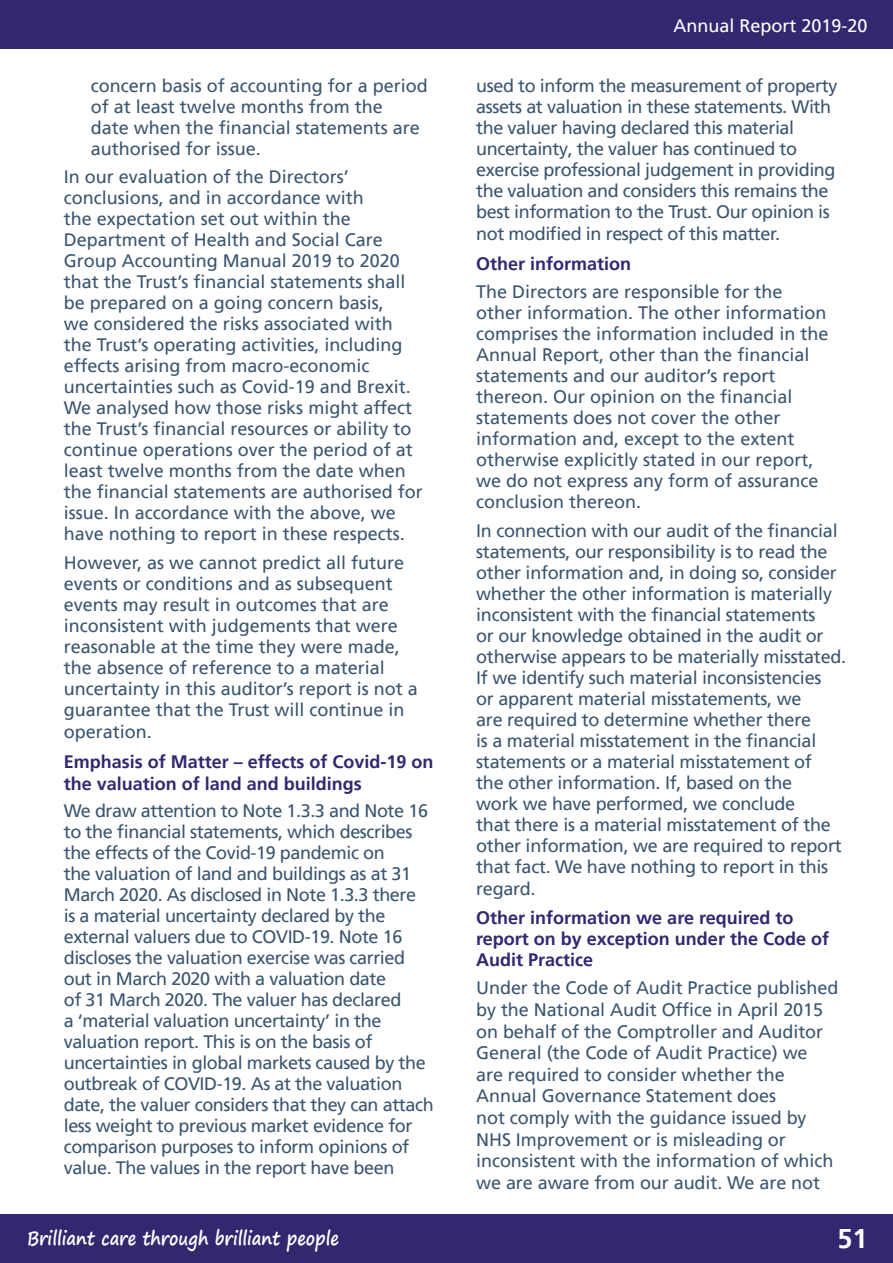
<style>
.page{position:relative;width:893px;height:1263px;background:#fff}
.page>*{position:absolute;margin:0;border:0;box-sizing:border-box;transform-origin:0 0}
.t1{font:700 27px "Frutiger LT Pro";color:#fff}
.t2{font:700 18.9px "Segoe Print";color:#fff;scale:.87 1}
.t3{font:18px/21px "Frutiger LT Pro";letter-spacing:-.005em;color:#3a556f}
.t4{font:18px/21px "Frutiger LT Pro";letter-spacing:-.025em;color:#3a556f}
.t5{font:700 18px/21px "Frutiger LT Pro";color:#32286f}
.t6{font:18px "Frutiger LT Pro";color:#fff}
</style>
<div class="page">
<div style="left:0;top:0;width:893px;height:49px;background:#32286f"></div>
<div style="left:0;top:1214px;width:893px;height:49px;background:#32286f"></div>
<p class="t3" style="left:91px;top:75px;width:339px">concern basis of accounting for a period of at least twelve months from the<br>date when the financial statements are authorised for issue.</p>
<p class="t3" style="left:64px;top:166px;width:361px">In our evaluation of the Directors’ conclusions, and in accordance with<br>the expectation set out within the Department of Health and Social Care Group Accounting Manual 2019 to 2020 that the Trust’s financial statements shall be prepared on a going concern basis,<br>we considered the risks associated with the Trust’s operating activities, including effects arising from macro-economic uncertainties such as Covid-19 and Brexit.<br>We analysed how those risks might affect the Trust’s financial resources or ability to continue operations over the period of at least twelve months from the date when the financial statements are authorised for issue. In accordance with the above, we have nothing to report in these respects.</p>
<p class="t3" style="left:64px;top:552px;width:356px">However, as we cannot predict all future events or conditions and as subsequent events may result in outcomes that are inconsistent with judgements that were reasonable at the time they were made, the absence of reference to a material uncertainty in this auditor’s report is not a guarantee that the Trust will continue in operation.</p>
<p class="t5" style="left:64px;top:751px;width:371px;line-height:21.6px">Emphasis of Matter – effects of Covid-19 on the valuation of land and buildings</p>
<p class="t4" style="left:64px;top:800px;width:371px">We draw attention to Note 1.3.3 and Note 16 to the financial statements, which describes the effects of the Covid-19 pandemic on<br>the valuation of land and buildings as at 31<br>March 2020. As disclosed in Note 1.3.3 there<br>is a material uncertainty declared by the external valuers due to COVID-19. Note 16 discloses the valuation exercise was carried out in March 2020 with a valuation date<br>of 31 March 2020. The valuer has declared<br>a ‘material valuation uncertainty’ in the valuation report. This is on the basis of uncertainties in global markets caused by the outbreak of COVID-19. As at the valuation date, the valuer considers that they can attach less weight to previous market evidence for comparison purposes to inform opinions of value. The values in the report have been</p>
<p class="t6" style="left:673px;top:15px;width:196px">Annual Report 2019-20</p>
<p class="t4" style="left:476px;top:76px;width:363px">used to inform the measurement of property assets at valuation in these statements. With the valuer having declared this material uncertainty, the valuer has continued to exercise professional judgement in providing the valuation and considers this remains the best information to the Trust. Our opinion is not modified in respect of this matter.</p>
<p class="t5" style="left:476px;top:253px;width:157px">Other information</p>
<p class="t3" style="left:476px;top:281px;width:354px">The Directors are responsible for the other information. The other information comprises the information included in the Annual Report, other than the financial statements and our auditor’s report thereon. Our opinion on the financial statements does not cover the other information and, except to the extent otherwise explicitly stated in our report, we do not express any form of assurance conclusion thereon.</p>
<p class="t3" style="left:476px;top:520px;width:371px">In connection with our audit of the financial statements, our responsibility is to read the other information and, in doing so, consider whether the other information is materially inconsistent with the financial statements<br>or our knowledge obtained in the audit or otherwise appears to be materially misstated.<br>If we identify such material inconsistencies<br>or apparent material misstatements, we<br>are required to determine whether there<br>is a material misstatement in the financial statements or a material misstatement of<br>the other information. If, based on the<br>work we have performed, we conclude<br>that there is a material misstatement of the other information, we are required to report that fact. We have nothing to report in this regard.</p>
<p class="t5" style="left:476px;top:908px;width:354px">Other information we are required to report on by exception under the Code of<br>Audit Practice</p>
<p class="t3" style="left:476px;top:977px;width:364px;line-height:21.6px">Under the Code of Audit Practice published by the National Audit Office in April 2015 on behalf of the Comptroller and Auditor General (the Code of Audit Practice) we are required to consider whether the Annual Governance Statement does<br>not comply with the guidance issued by NHS Improvement or is misleading or inconsistent with the information of which we are aware from our audit. We are not</p>
<p class="t2" style="left:27px;top:1221px;width:360px">Brilliant care through brilliant people</p>
<h1 class="t1" style="left:838px;top:1222px;width:32px">51</h1>
</div>
